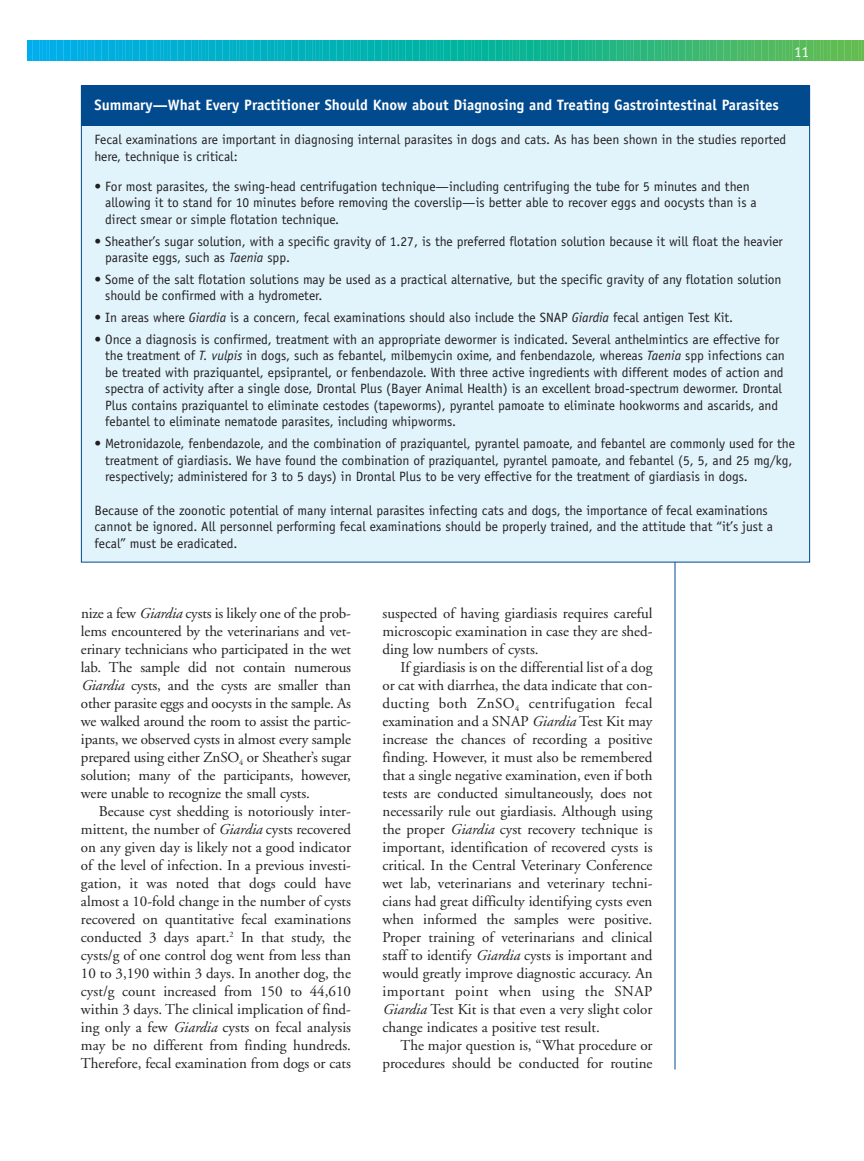
<style>
.page{position:relative;width:864px;height:1161px;background:#fff}
.page>*{position:absolute;margin:0;border:0;box-sizing:border-box;transform-origin:0 0}
.t1{font:15px/18px "Adobe Garamond";color:#231f20;text-align:justify}
.t2{font:700 15px "Officina Sans";color:#fff}
.t3{font:15px "Officina Sans";color:#fff}
.t4{font:13.5px/16.5px "Officina Sans";color:#231f20}
.s1{font-style:italic}
</style>
<div class="page">
<svg style="left:27px;top:40px;width:837px;height:21px;background:#1db5a2"></svg>
<hr style="left:675px;top:86px;width:1px;height:984px;background:#004a8d">
<div style="left:81px;top:86px;width:729px;height:476px;background:#e1f4fc"></div>
<div style="left:81px;top:86px;width:729px;height:40px;background:#004a8d"></div>
<p class="t3" style="left:794px;top:46px;width:16px">11</p>
<p class="t2" style="left:94px;top:99px;width:686px">Summary—What Every Practitioner Should Know about Diagnosing and Treating Gastrointestinal Parasites</p>
<p class="t4" style="left:94px;top:133px;width:693px">Fecal examinations are important in diagnosing internal parasites in dogs and cats. As has been shown in the studies reported here, technique is critical:</p>
<p class="t4" style="left:105px;top:179px;width:653px;text-indent:-11px">• For most parasites, the swing-head centrifugation technique—including centrifuging the tube for 5 minutes and then allowing it to stand for 10 minutes before removing the coverslip—is better able to recover eggs and oocysts than is a direct smear or simple flotation technique.</p>
<p class="t4" style="left:105px;top:234px;width:679px;text-indent:-11px">• Sheather’s sugar solution, with a specific gravity of 1.27, is the preferred flotation solution because it will float the heavier parasite eggs, such as <span class="s1">Taenia</span> spp.</p>
<p class="t4" style="left:105px;top:272px;width:678px;text-indent:-11px">• Some of the salt flotation solutions may be used as a practical alternative, but the specific gravity of any flotation solution should be confirmed with a hydrometer.</p>
<p class="t4" style="left:94px;top:310px;width:640px">• In areas where <span class="s1">Giardia</span> is a concern, fecal examinations should also include the SNAP <span class="s1">Giardia</span> fecal antigen Test Kit.</p>
<p class="t4" style="left:105px;top:332px;width:681px;text-indent:-11px">• Once a diagnosis is confirmed, treatment with an appropriate dewormer is indicated. Several anthelmintics are effective for the treatment of <span class="s1">T. vulpis</span> in dogs, such as febantel, milbemycin oxime, and fenbendazole, whereas <span class="s1">Taenia</span> spp infections can be treated with praziquantel, epsiprantel, or fenbendazole. With three active ingredients with different modes of action and spectra of activity after a single dose, Drontal Plus (Bayer Animal Health) is an excellent broad-spectrum dewormer. Drontal Plus contains praziquantel to eliminate cestodes (tapeworms), pyrantel pamoate to eliminate hookworms and ascarids, and febantel to eliminate nematode parasites, including whipworms.</p>
<p class="t4" style="left:105px;top:436px;width:691px;text-indent:-11px">• Metronidazole, fenbendazole, and the combination of praziquantel, pyrantel pamoate, and febantel are commonly used for the treatment of giardiasis. We have found the combination of praziquantel, pyrantel pamoate, and febantel (5, 5, and 25 mg/kg, respectively; administered for 3 to 5 days) in Drontal Plus to be very effective for the treatment of giardiasis in dogs.</p>
<p class="t4" style="left:95px;top:503px;width:680px">Because of the zoonotic potential of many internal parasites infecting cats and dogs, the importance of fecal examinations cannot be ignored. All personnel performing fecal examinations should be properly trained, and the attitude that “it’s just a fecal” must be eradicated.</p>
<p class="t1" style="left:81px;top:606px;width:272px">nize a few <span class="s1">Giardia</span> cysts is likely one of the prob&shy;lems encountered by the veterinarians and vet&shy;erinary technicians who participated in the wet lab. The sample did not contain numerous <span class="s1">Giardia</span> cysts, and the cysts are smaller than other parasite eggs and oocysts in the sample. As we walked around the room to assist the partic&shy;ipants, we observed cysts in almost every sample prepared using either ZnSO<sub>4</sub> or Sheather’s sugar solution; many of the participants, however, were unable to recognize the small cysts.</p>
<p class="t1" style="left:81px;top:804px;width:272px;text-indent:18px">Because cyst shedding is notoriously inter&shy;mittent, the number of <span class="s1">Giardia</span> cysts recovered on any given day is likely not a good indicator of the level of infection. In a previous investi&shy;gation, it was noted that dogs could have almost a 10-fold change in the number of cysts recovered on quantitative fecal examinations conducted 3 days apart.<sup>2</sup> In that study, the cysts/g of one control dog went from less than 10 to 3,190 within 3 days. In another dog, the cyst/g count increased from 150 to 44,610 within 3 days. The clinical implication of find&shy;ing only a few <span class="s1">Giardia</span> cysts on fecal analysis may be no different from finding hundreds.<br>Therefore, fecal examination from dogs or cats</p>
<p class="t1" style="left:382px;top:606px;width:272px">suspected of having giardiasis requires careful microscopic examination in case they are shed&shy;ding low numbers of cysts.</p>
<p class="t1" style="left:382px;top:660px;width:272px;text-indent:18px">If giardiasis is on the differential list of a dog or cat with diarrhea, the data indicate that con&shy;ducting both ZnSO<sub>4</sub> centrifugation fecal examination and a SNAP <span class="s1">Giardia</span> Test Kit may increase the chances of recording a positive finding. However, it must also be remembered that a single negative examination, even if both tests are conducted simultaneously, does not necessarily rule out giardiasis. Although using the proper <span class="s1">Giardia</span> cyst recovery technique is important, identification of recovered cysts is critical. In the Central Veterinary Conference wet lab, veterinarians and veterinary techni&shy;cians had great difficulty identifying cysts even when informed the samples were positive.<br>Proper training of veterinarians and clinical staff to identify <span class="s1">Giardia</span> cysts is important and would greatly improve diagnostic accuracy. An important point when using the SNAP <span class="s1">Giardia</span> Test Kit is that even a very slight color change indicates a positive test result.</p>
<p class="t1" style="left:382px;top:1038px;width:272px;text-align:right">The major question is, “What procedure or procedures should be conducted for routine</p>
</div>
